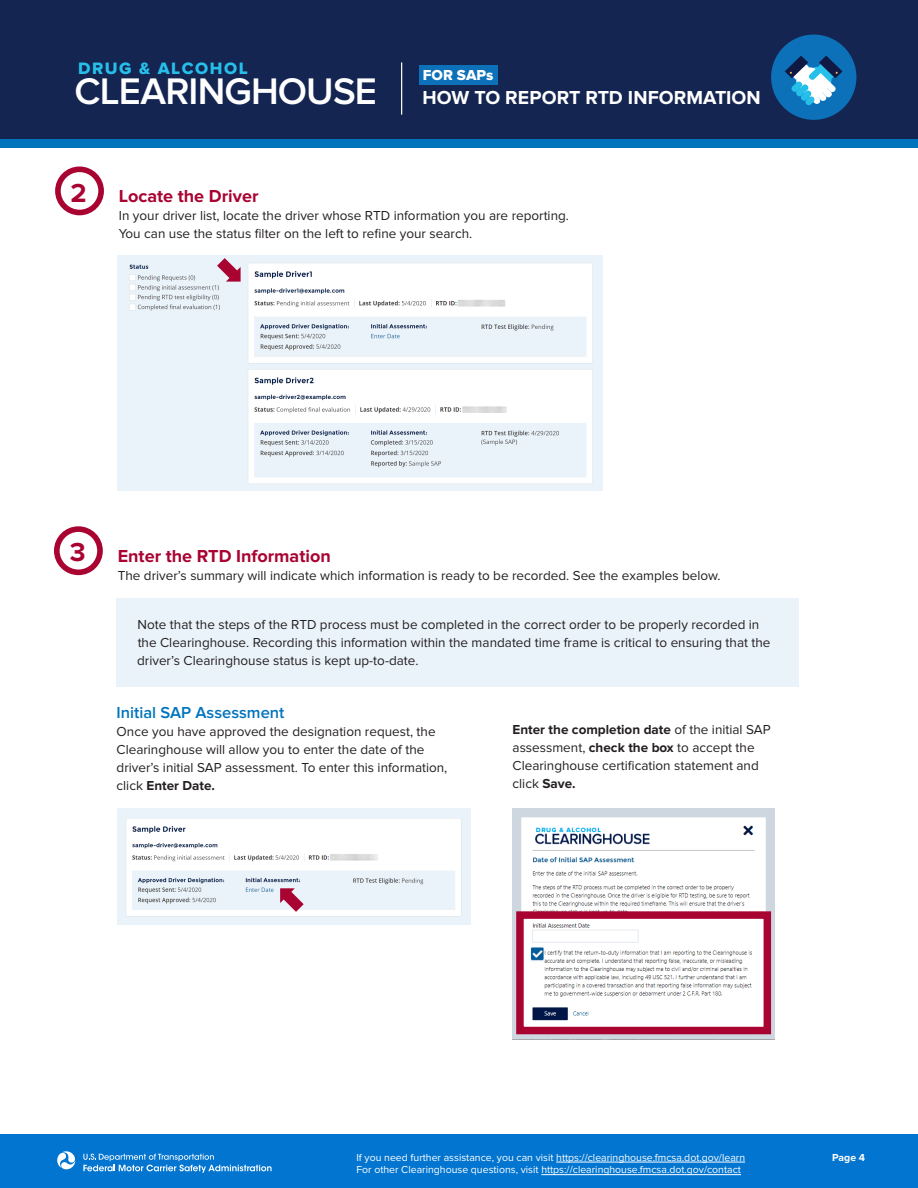
<style>
.page{position:relative;width:918px;height:1188px;background:#fff}
.page>*{position:absolute;margin:0;border:0;box-sizing:border-box;transform-origin:0 0}
.t1{font:600 38.4px "Proxima Nova";letter-spacing:-.025em;color:#fff}
.t2{font:700 27px "Proxima Nova";color:#a90332}
.t3{font:700 19.5px "Proxima Nova";letter-spacing:.005em;color:#fff}
.t4{font:700 18px "Proxima Nova";color:#a90332}
.t5{font:17.1px "Proxima Nova Extrabld";letter-spacing:.09em;color:#26bfea}
.t6{font:600 16.5px "Proxima Nova";color:#0073bd}
.t7{font:15px "Proxima Nova Extrabld";letter-spacing:.005em;color:#fff}
.t8{font:13.5px/18px "Proxima Nova";color:#231f20}
.t9{font:10.5px/12.6px "Proxima Nova";color:#fff}
.t10{font:700 10.5px "Proxima Nova";color:#fff}
.s1{font-size:27px}
.s2{font-weight:700}
</style>
<div class="page">
<div style="left:0;top:0;width:918px;height:145px;background:#132550"></div>
<div style="left:0;top:139px;width:918px;height:8px;background:#0073bd"></div>
<div style="left:419px;top:65px;width:79px;height:20px;background:#0d71b9"></div>
<div style="left:0;top:1134px;width:918px;height:54px;background:#0275d0"></div>
<svg style="left:57px;top:1151px;width:19px;height:19px"></svg>
<svg style="left:83px;top:1154px;width:189px;height:19px"></svg>
<hr style="left:556px;top:1162px;width:189px;height:1px;background:#fff">
<hr style="left:541px;top:1174px;width:200px;height:1px;background:#fff">
<hr style="left:401px;top:62px;width:1px;height:53px;background:#fff">
<div style="left:771px;top:35px;width:85px;height:85px;background:#0d71b9;border-radius:50%"></div>
<svg style="left:785px;top:56px;width:58px;height:49px"></svg>
<img style="left:118px;top:256px;width:485px;height:234px">
<div style="left:55px;top:167px;width:49px;height:48px;border:6px solid #a90332;border-radius:50%"></div>
<img style="left:118px;top:808px;width:353px;height:117px">
<svg style="left:217px;top:258px;width:24px;height:24px"></svg>
<img style="left:513px;top:809px;width:262px;height:230px">
<div style="left:516px;top:911px;width:255px;height:123px;border:8px solid #a90332"></div>
<div style="left:117px;top:598px;width:682px;height:89px;background:#ebf3fa"></div>
<div style="left:54px;top:526px;width:49px;height:49px;border:6px solid #a90332;border-radius:50%"></div>
<svg style="left:280px;top:888px;width:24px;height:24px"></svg>
<p class="t5" style="left:78px;top:58px;width:171px">DRUG &amp; ALCOHOL</p>
<h1 class="t1" style="left:75px;top:69px;width:304px">CLEARINGHOUSE</h1>
<p class="t7" style="left:423px;top:67px;width:72px">FOR SAPs</p>
<h3 class="t3" style="left:423px;top:86px;width:340px">HOW TO REPORT RTD INFORMATION</h3>
<h3 class="t4" style="left:71px;top:185px;width:189px"><span class="s1">2</span> Locate the Driver</h3>
<p class="t8" style="left:119px;top:206px;width:452px">In your driver list, locate the driver whose RTD information you are reporting.<br>You can use the status filter on the left to refine your search.</p>
<h3 class="t2" style="left:70px;top:537px;width:17px">3</h3>
<h3 class="t4" style="left:118px;top:546px;width:215px">Enter the RTD Information</h3>
<p class="t8" style="left:118px;top:567px;width:605px">The driver’s summary will indicate which information is ready to be recorded. See the examples below.</p>
<p class="t8" style="left:137px;top:616px;width:635px">Note that the steps of the RTD process must be completed in the correct order to be properly recorded in the Clearinghouse. Recording this information within the mandated time frame is critical to ensuring that the driver’s Clearinghouse status is kept up-to-date.</p>
<h2 class="t6" style="left:117px;top:703px;width:169px">Initial SAP Assessment</h2>
<p class="t8" style="left:117px;top:723px;width:332px">Once you have approved the designation request, the Clearinghouse will allow you to enter the date of the driver’s initial SAP assessment. To enter this information, click <span class="s2">Enter Date.</span></p>
<p class="t8" style="left:513px;top:721px;width:260px"><span class="s2">Enter the completion date</span> of the initial SAP assessment, <span class="s2">check the box</span> to accept the Clearinghouse certification statement and click <span class="s2">Save.</span></p>
<p class="t9" style="left:356px;top:1151px;width:390px">If you need further assistance, you can visit https://clearinghouse.fmcsa.dot.gov/learn<br>For other Clearinghouse questions, visit https://clearinghouse.fmcsa.dot.gov/contact</p>
<p class="t10" style="left:832px;top:1151px;width:34px">Page 4</p>
</div>
